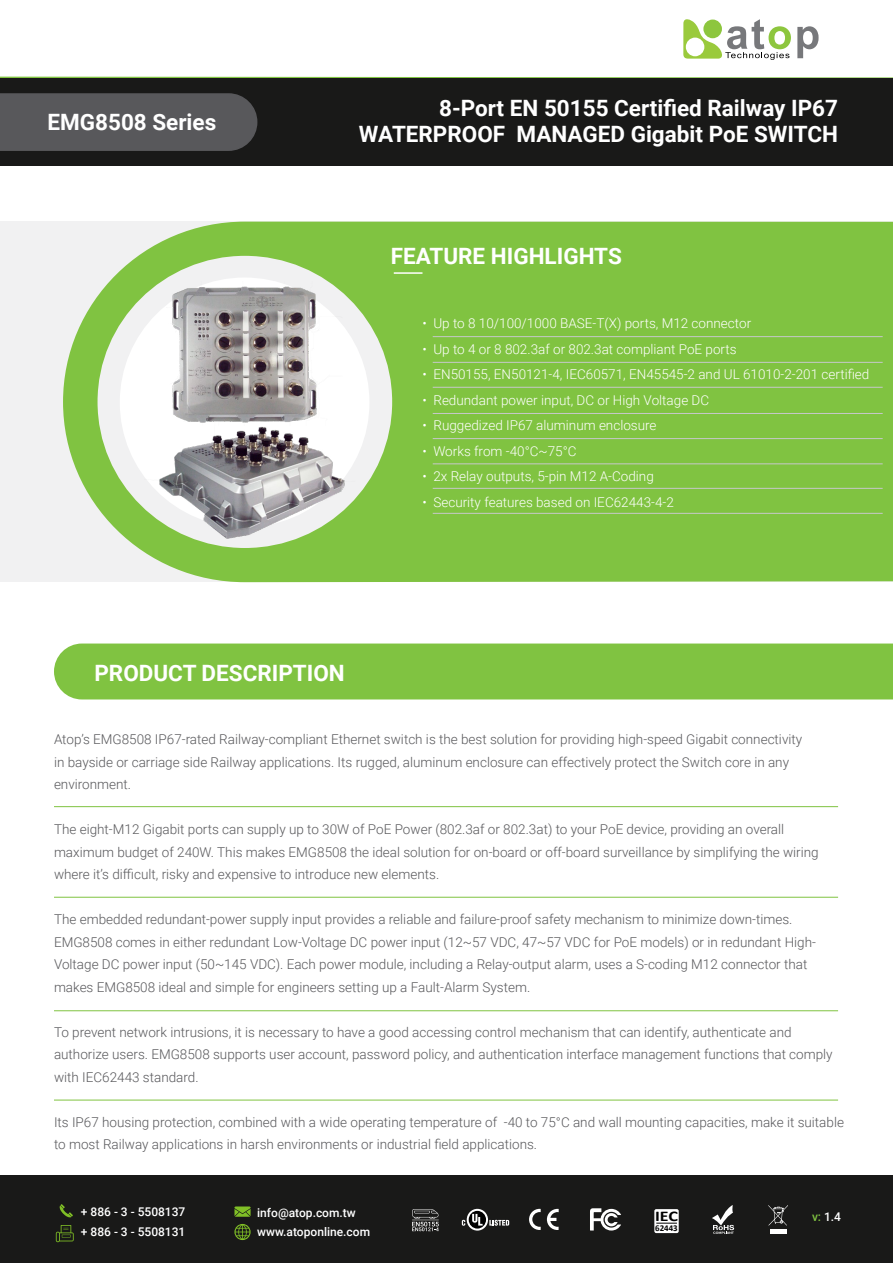
<style>
.page{position:relative;width:893px;height:1263px;background:#fff}
.page>*{position:absolute;margin:0;border:0;box-sizing:border-box;transform-origin:0 0}
.t1{font:700 22.5px/25.5px "Roboto";color:#fff;text-align:right}
.t2{font:700 14.85px "Calibri";color:#000;scale:1.21 1}
.t3{font:300 13.5px/22.5px "Roboto";color:#58585b}
.t4{font:300 13.5px "Roboto";color:#fff}
.t5{font:500 12px/19.5px "Roboto";color:#fff}
.t6{font:700 8.85px "Calibri";color:#000}
.s1{color:#80c341}
</style>
<div class="page">
<svg style="left:0;top:76px;width:893px;height:3px"></svg>
<div style="left:0;top:1176px;width:893px;height:87px;background:#191918"></div>
<svg style="left:547px;top:1209px;width:12px;height:21px"></svg>
<svg style="left:529px;top:1209px;width:12px;height:21px"></svg>
<svg style="left:590px;top:1208px;width:31px;height:22px"></svg>
<svg style="left:712px;top:1205px;width:22px;height:29px"></svg>
<svg style="left:489px;top:1220px;width:20px;height:6px"></svg>
<svg style="left:467px;top:1209px;width:21px;height:21px"></svg>
<svg style="left:469px;top:1211px;width:17px;height:17px"></svg>
<svg style="left:472px;top:1214px;width:11px;height:11px"></svg>
<svg style="left:462px;top:1220px;width:3px;height:6px"></svg>
<svg style="left:412px;top:1209px;width:27px;height:22px"></svg>
<svg style="left:683px;top:19px;width:108px;height:41px"></svg>
<svg style="left:797px;top:26px;width:22px;height:32px"></svg>
<hr style="left:770px;top:1230px;width:16px;height:4px;background:#fff">
<svg style="left:768px;top:1205px;width:20px;height:20px"></svg>
<div style="left:654px;top:1209px;width:25px;height:24px;background:#fff;border-radius:2px"></div>
<svg style="left:656px;top:1223px;width:21px;height:1px"></svg>
<svg style="left:56px;top:1225px;width:18px;height:17px"></svg>
<svg style="left:234px;top:1206px;width:17px;height:11px"></svg>
<svg style="left:234px;top:1224px;width:17px;height:16px"></svg>
<svg style="left:60px;top:1204px;width:13px;height:13px"></svg>
<div style="left:0;top:222px;width:893px;height:360px;background:#f1f1f2"></div>
<svg style="left:63px;top:222px;width:830px;height:360px;background:#8bc753"></svg>
<div style="left:0;top:79px;width:893px;height:87px;background:#191918"></div>
<div style="left:120px;top:277px;width:249px;height:250px;background:#fff;border-radius:50%"></div>
<hr style="left:54px;top:806px;width:784px;height:1px;background:#80c341">
<hr style="left:54px;top:897px;width:784px;height:1px;background:#80c341">
<hr style="left:54px;top:1010px;width:784px;height:1px;background:#80c341">
<hr style="left:54px;top:1100px;width:784px;height:1px;background:#80c341">
<hr style="left:394px;top:272px;width:28px;height:2px;background:#fff">
<div style="left:54px;top:643px;width:839px;height:56px;background:#80c341"></div>
<hr style="left:433px;top:336px;width:450px;height:1px;background:#c6c8ca">
<hr style="left:433px;top:362px;width:450px;height:1px;background:#c6c8ca">
<hr style="left:433px;top:387px;width:450px;height:1px;background:#c6c8ca">
<hr style="left:433px;top:438px;width:450px;height:1px;background:#c6c8ca">
<hr style="left:433px;top:463px;width:450px;height:1px;background:#c6c8ca">
<hr style="left:433px;top:488px;width:450px;height:1px;background:#c6c8ca">
<hr style="left:433px;top:513px;width:450px;height:1px;background:#c6c8ca">
<hr style="left:433px;top:413px;width:450px;height:1px;background:#c6c8ca">
<div style="left:0;top:93px;width:258px;height:58px;background:#58585b"></div>
<img style="left:145px;top:426px;width:215px;height:124px">
<img style="left:126px;top:281px;width:216px;height:142px">
<h1 class="t1" style="left:47px;top:108px;width:170px">EMG8508 Series</h1>
<h1 class="t1" style="left:359px;top:94px;width:481px">8-Port EN 50155 Certified Railway IP67<br>WATERPROOF MANAGED Gigabit PoE SWITCH</h1>
<h1 class="t1" style="left:391px;top:242px;width:233px">FEATURE HIGHLIGHTS</h1>
<p class="t4" style="left:422px;top:314px;width:330px">• Up to 8 10/100/1000 BASE-T(X) ports, M12 connector</p>
<p class="t4" style="left:422px;top:339px;width:316px">• Up to 4 or 8 802.3af or 802.3at compliant PoE ports</p>
<p class="t4" style="left:422px;top:365px;width:448px">• EN50155, EN50121-4, IEC60571, EN45545-2 and UL 61010-2-201 certified</p>
<p class="t4" style="left:422px;top:390px;width:288px">• Redundant power input, DC or High Voltage DC</p>
<p class="t4" style="left:422px;top:416px;width:236px">• Ruggedized IP67 aluminum enclosure</p>
<p class="t4" style="left:422px;top:441px;width:156px">• Works from -40°C~75°C</p>
<p class="t4" style="left:422px;top:467px;width:233px">• 2x Relay outputs, 5-pin M12 A-Coding</p>
<p class="t4" style="left:422px;top:492px;width:253px">• Security features based on IEC62443-4-2</p>
<h1 class="t1" style="left:94px;top:660px;width:252px">PRODUCT DESCRIPTION</h1>
<p class="t3" style="left:54px;top:728px;width:750px">Atop’s EMG8508 IP67-rated Railway-compliant Ethernet switch is the best solution for providing high-speed Gigabit connectivity in bayside or carriage side Railway applications. Its rugged, aluminum enclosure can effectively protect the Switch core in any environment.</p>
<p class="t3" style="left:54px;top:818px;width:766px">The eight-M12 Gigabit ports can supply up to 30W of PoE Power (802.3af or 802.3at) to your PoE device, providing an overall maximum budget of 240W. This makes EMG8508 the ideal solution for on-board or off-board surveillance by simplifying the wiring where it’s difficult, risky and expensive to introduce new elements.</p>
<p class="t3" style="left:54px;top:908px;width:763px">The embedded redundant-power supply input provides a reliable and failure-proof safety mechanism to minimize down-times.<br>EMG8508 comes in either redundant Low-Voltage DC power input (12~57 VDC, 47~57 VDC for PoE models) or in redundant High-Voltage DC power input (50~145 VDC). Each power module, including a Relay-output alarm, uses a S-coding M12 connector that makes EMG8508 ideal and simple for engineers setting up a Fault-Alarm System.</p>
<p class="t3" style="left:54px;top:1020px;width:780px">To prevent network intrusions, it is necessary to have a good accessing control mechanism that can identify, authenticate and authorize users. EMG8508 supports user account, password policy, and authentication interface management functions that comply with IEC62443 standard.</p>
<p class="t3" style="left:54px;top:1110px;width:791px">Its IP67 housing protection, combined with a wide operating temperature of -40 to 75°C and wall mounting capacities, make it suitable to most Railway applications in harsh environments or industrial field applications.</p>
<p class="t5" style="left:81px;top:1202px;width:106px">+ 886 - 3 - 5508137 + 886 - 3 - 5508131</p>
<p class="t5" style="left:257px;top:1202px;width:114px">info@atop.com.tw www.atoponline.com</p>
<p class="t2" style="left:655px;top:1205px;width:20px">IEC</p>
<p class="t5" style="left:812px;top:1207px;width:31px"><span class="s1">v:</span> 1.4</p>
<p class="t6" style="left:655px;top:1221px;width:24px">62443</p>
</div>
